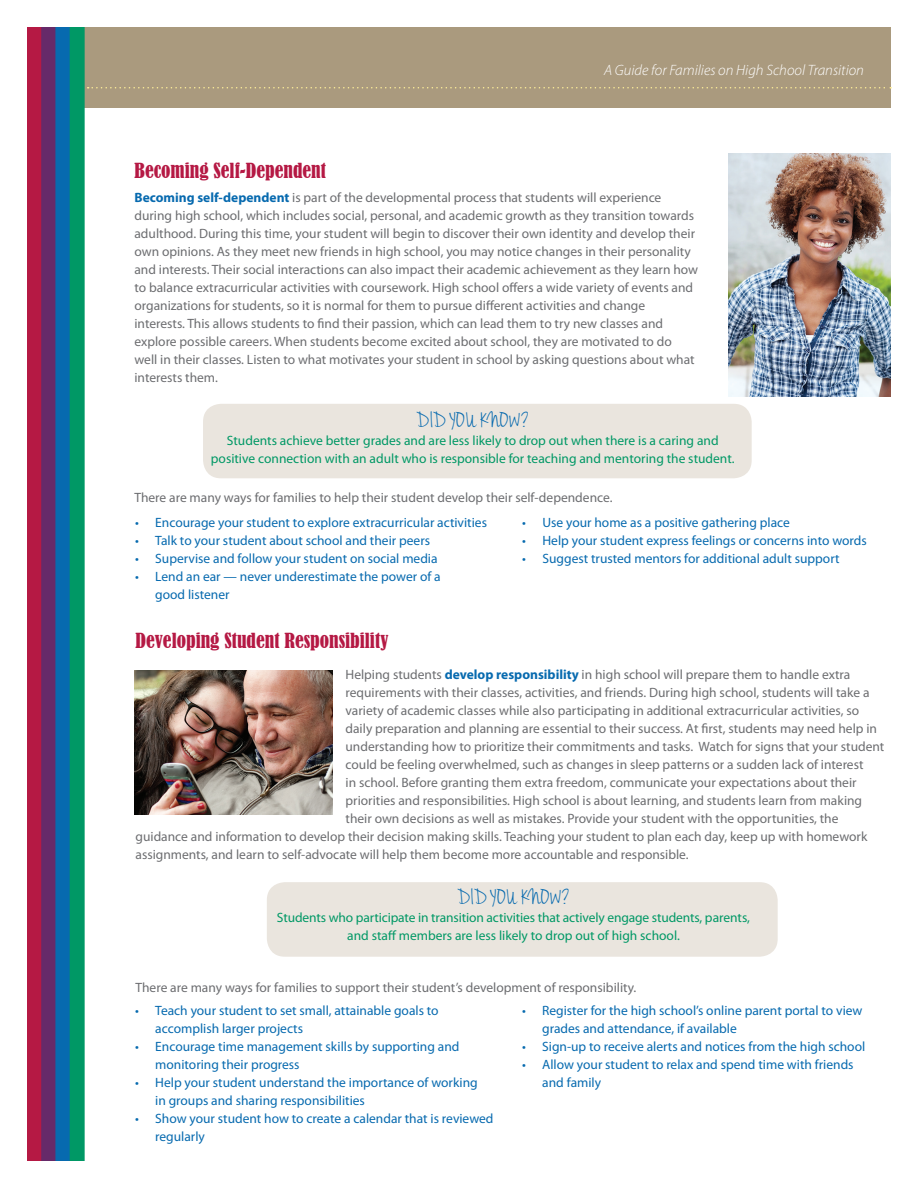
<style>
.page{position:relative;width:918px;height:1188px;background:#fff}
.page>*{position:absolute;margin:0;border:0;box-sizing:border-box;transform-origin:0 0}
.t1{font:22.5px "Jenna Sue";letter-spacing:.03em;color:#076aaf}
.t2{font:condensed 19.5px "Bernard";color:#b51944}
.t3{font:italic 300 15px "Myriad Pro";color:#fff}
.t4{font:13.5px/18px "Myriad Pro";color:#6c6d70}
.t5{font:13.5px/18px "Myriad Pro";color:#076aaf}
.t6{font:13.5px/18px "Myriad Pro";color:#009865;text-align:center}
.s1{font-weight:700;color:#076aaf}
</style>
<div class="page">
<div style="left:41px;top:27px;width:850px;height:80px;background:#aa9a7e"></div>
<div style="left:27px;top:27px;width:15px;height:1134px;background:#b51944"></div>
<div style="left:41px;top:27px;width:15px;height:1134px;background:#662a69"></div>
<div style="left:55px;top:27px;width:15px;height:1134px;background:#076aaf"></div>
<div style="left:70px;top:27px;width:15px;height:1134px;background:#009865"></div>
<svg style="left:88px;top:87px;width:803px;height:1px"></svg>
<div style="left:203px;top:404px;width:549px;height:74px;background:#eae5de;border-radius:18px"></div>
<img style="left:728px;top:154px;width:162px;height:243px">
<div style="left:267px;top:882px;width:511px;height:75px;background:#eae5de;border-radius:18px"></div>
<img style="left:134px;top:671px;width:198px;height:143px">
<p class="t3" style="left:604px;top:62px;width:261px">A Guide for Families on High School Transition</p>
<p class="t2" style="left:134px;top:159px;width:193px">Becoming Self-Dependent</p>
<p class="t4" style="left:134px;top:189px;width:565px"><span class="s1">Becoming self-dependent</span> is part of the developmental process that students will experience during high school, which includes social, personal, and academic growth as they transition towards adulthood. During this time, your student will begin to discover their own identity and develop their own opinions. As they meet new friends in high school, you may notice changes in their personality and interests. Their social interactions can also impact their academic achievement as they learn how to balance extracurricular activities with coursework. High school offers a wide variety of events and organizations for students, so it is normal for them to pursue different activities and change interests. This allows students to find their passion, which can lead them to try new classes and explore possible careers. When students become excited about school, they are motivated to do well in their classes. Listen to what motivates your student in school by asking questions about what interests them.</p>
<p class="t1" style="left:416px;top:408px;width:114px">DID YOU KNOW?</p>
<p class="t6" style="left:211px;top:432px;width:525px">Students achieve better grades and are less likely to drop out when there is a caring and positive connection with an adult who is responsible for teaching and mentoring the student.</p>
<p class="t4" style="left:134px;top:488px;width:480px">There are many ways for families to help their student develop their self-dependence.</p>
<p class="t5" style="left:135px;top:513px;width:354px">• Encourage your student to explore extracurricular activities</p>
<p class="t5" style="left:135px;top:531px;width:297px">• Talk to your student about school and their peers</p>
<p class="t5" style="left:135px;top:549px;width:304px">• Supervise and follow your student on social media</p>
<p class="t5" style="left:155px;top:567px;width:287px;text-indent:-20px">• Lend an ear — never underestimate the power of a good listener</p>
<p class="t5" style="left:522px;top:513px;width:269px">• Use your home as a positive gathering place</p>
<p class="t5" style="left:522px;top:531px;width:346px">• Help your student express feelings or concerns into words</p>
<p class="t5" style="left:522px;top:549px;width:319px">• Suggest trusted mentors for additional adult support</p>
<p class="t2" style="left:136px;top:629px;width:254px">Developing Student Responsibility</p>
<p class="t4" style="left:346px;top:665px;width:506px">Helping students <span class="s1">develop responsibility</span> in high school will prepare them to handle extra</p>
<p class="t4" style="left:346px;top:683px;width:526px">requirements with their classes, activities, and friends. During high school, students will take a</p>
<p class="t4" style="left:346px;top:701px;width:515px">variety of academic classes while also participating in additional extracurricular activities, so</p>
<p class="t4" style="left:346px;top:719px;width:533px">daily preparation and planning are essential to their success. At first, students may need help in</p>
<p class="t4" style="left:346px;top:737px;width:540px">understanding how to prioritize their commitments and tasks. Watch for signs that your student</p>
<p class="t4" style="left:346px;top:755px;width:519px">could be feeling overwhelmed, such as changes in sleep patterns or a sudden lack of interest</p>
<p class="t4" style="left:346px;top:773px;width:513px">in school. Before granting them extra freedom, communicate your expectations about their</p>
<p class="t4" style="left:346px;top:791px;width:518px">priorities and responsibilities. High school is about learning, and students learn from making</p>
<p class="t4" style="left:346px;top:809px;width:495px">their own decisions as well as mistakes. Provide your student with the opportunities, the</p>
<p class="t4" style="left:136px;top:827px;width:733px">guidance and information to develop their decision making skills. Teaching your student to plan each day, keep up with homework</p>
<p class="t4" style="left:136px;top:845px;width:555px">assignments, and learn to self-advocate will help them become more accountable and responsible.</p>
<p class="t1" style="left:457px;top:885px;width:114px">DID YOU KNOW?</p>
<p class="t6" style="left:277px;top:908px;width:475px">Students who participate in transition activities that actively engage students, parents, and staff members are less likely to drop out of high school.</p>
<p class="t4" style="left:136px;top:978px;width:502px">There are many ways for families to support their student’s development of responsibility.</p>
<p class="t5" style="left:155px;top:1001px;width:285px;text-indent:-20px">• Teach your student to set small, attainable goals to accomplish larger projects</p>
<p class="t5" style="left:155px;top:1037px;width:306px;text-indent:-20px">• Encourage time management skills by supporting and monitoring their progress</p>
<p class="t5" style="left:155px;top:1073px;width:324px;text-indent:-20px">• Help your student understand the importance of working in groups and sharing responsibilities</p>
<p class="t5" style="left:155px;top:1109px;width:340px;text-indent:-20px">• Show your student how to create a calendar that is reviewed regularly</p>
<p class="t5" style="left:542px;top:1001px;width:322px;text-indent:-20px">• Register for the high school’s online parent portal to view grades and attendance, if available</p>
<p class="t5" style="left:522px;top:1037px;width:345px">• Sign-up to receive alerts and notices from the high school</p>
<p class="t5" style="left:542px;top:1055px;width:313px;text-indent:-20px">• Allow your student to relax and spend time with friends and family</p>
</div>
